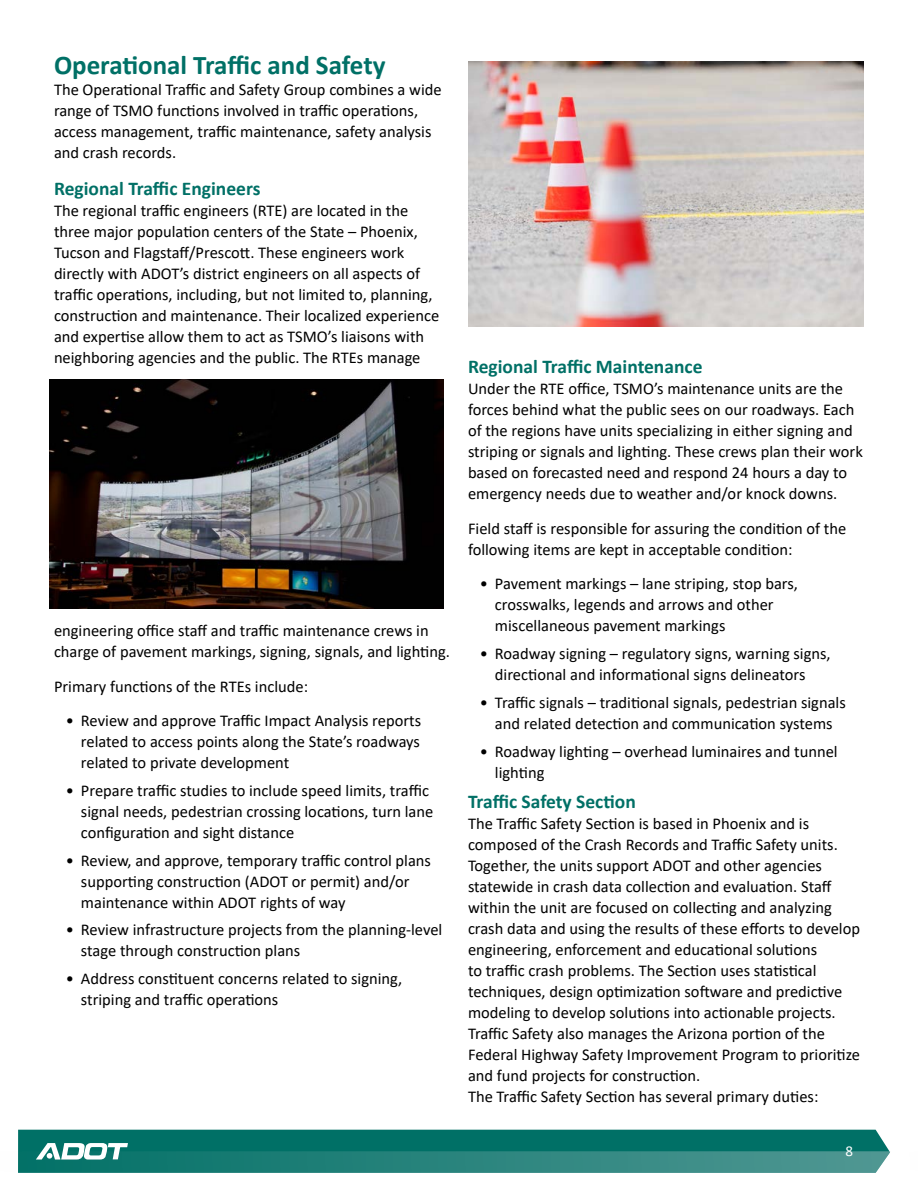
<style>
.page{position:relative;width:918px;height:1188px;background:#fff}
.page>*{position:absolute;margin:0;border:0;box-sizing:border-box;transform-origin:0 0}
.t1{font:700 27px "Calibri";color:#007066}
.t2{font:700 19.5px "Calibri";color:#007066}
.t3{font:16.5px/21px "Calibri";color:#000}
.t4{font:15px "Calibri";color:#fff}
</style>
<div class="page">
<svg style="left:18px;top:1130px;width:872px;height:43px"></svg>
<img style="left:468px;top:61px;width:396px;height:265px">
<img style="left:50px;top:380px;width:394px;height:229px">
<h1 class="t1" style="left:54px;top:46px;width:333px">Operational Traffic and Safety</h1>
<p class="t3" style="left:54px;top:79px;width:389px">The Operational Traffic and Safety Group combines a wide range of TSMO functions involved in traffic operations, access management, traffic maintenance, safety analysis and crash records.</p>
<p class="t2" style="left:54px;top:175px;width:208px">Regional Traffic Engineers</p>
<p class="t3" style="left:54px;top:200px;width:387px">The regional traffic engineers (RTE) are located in the three major population centers of the State – Phoenix, Tucson and Flagstaff/Prescott. These engineers work directly with ADOT’s district engineers on all aspects of traffic operations, including, but not limited to, planning, construction and maintenance. Their localized experience and expertise allow them to act as TSMO’s liaisons with neighboring agencies and the public. The RTEs manage</p>
<p class="t3" style="left:54px;top:620px;width:397px">engineering office staff and traffic maintenance crews in charge of pavement markings, signing, signals, and lighting.</p>
<p class="t3" style="left:54px;top:675px;width:256px">Primary functions of the RTEs include:</p>
<p class="t3" style="left:81px;top:710px;width:342px;text-align:justify;text-indent:-15px">• Review and approve Traffic Impact Analysis reports related to access points along the State’s roadways related to private development</p>
<p class="t3" style="left:81px;top:780px;width:354px;text-indent:-15px">• Prepare traffic studies to include speed limits, traffic signal needs, pedestrian crossing locations, turn lane configuration and sight distance</p>
<p class="t3" style="left:81px;top:849px;width:352px;text-indent:-15px">• Review, and approve, temporary traffic control plans supporting construction (ADOT or permit) and/or maintenance within ADOT rights of way</p>
<p class="t3" style="left:81px;top:919px;width:363px;text-indent:-15px">• Review infrastructure projects from the planning-level stage through construction plans</p>
<p class="t3" style="left:81px;top:968px;width:323px;text-indent:-15px">• Address constituent concerns related to signing, striping and traffic operations</p>
<p class="t2" style="left:468px;top:353px;width:236px">Regional Traffic Maintenance</p>
<p class="t3" style="left:468px;top:378px;width:396px">Under the RTE office, TSMO’s maintenance units are the forces behind what the public sees on our roadways. Each of the regions have units specializing in either signing and striping or signals and lighting. These crews plan their work based on forecasted need and respond 24 hours a day to emergency needs due to weather and/or knock downs.</p>
<p class="t3" style="left:468px;top:517px;width:380px">Field staff is responsible for assuring the condition of the following items are kept in acceptable condition:</p>
<p class="t3" style="left:495px;top:573px;width:305px;text-indent:-15px">• Pavement markings – lane striping, stop bars, crosswalks, legends and arrows and other miscellaneous pavement markings</p>
<p class="t3" style="left:495px;top:643px;width:337px;text-indent:-15px">• Roadway signing – regulatory signs, warning signs, directional and informational signs delineators</p>
<p class="t3" style="left:480px;top:691px;width:367px;text-align:center">• Traffic signals – traditional signals, pedestrian signals and related detection and communication systems</p>
<p class="t3" style="left:495px;top:740px;width:344px;text-indent:-15px">• Roadway lighting – overhead luminaires and tunnel lighting</p>
<p class="t2" style="left:468px;top:787px;width:169px">Traffic Safety Section</p>
<p class="t3" style="left:468px;top:812px;width:394px">The Traffic Safety Section is based in Phoenix and is composed of the Crash Records and Traffic Safety units.<br>Together, the units support ADOT and other agencies statewide in crash data collection and evaluation. Staff within the unit are focused on collecting and analyzing crash data and using the results of these efforts to develop engineering, enforcement and educational solutions<br>to traffic crash problems. The Section uses statistical techniques, design optimization software and predictive modeling to develop solutions into actionable projects.<br>Traffic Safety also manages the Arizona portion of the Federal Highway Safety Improvement Program to prioritize and fund projects for construction.<br>The Traffic Safety Section has several primary duties:</p>
<p class="t4" style="left:846px;top:1140px;width:9px">8</p>
</div>
